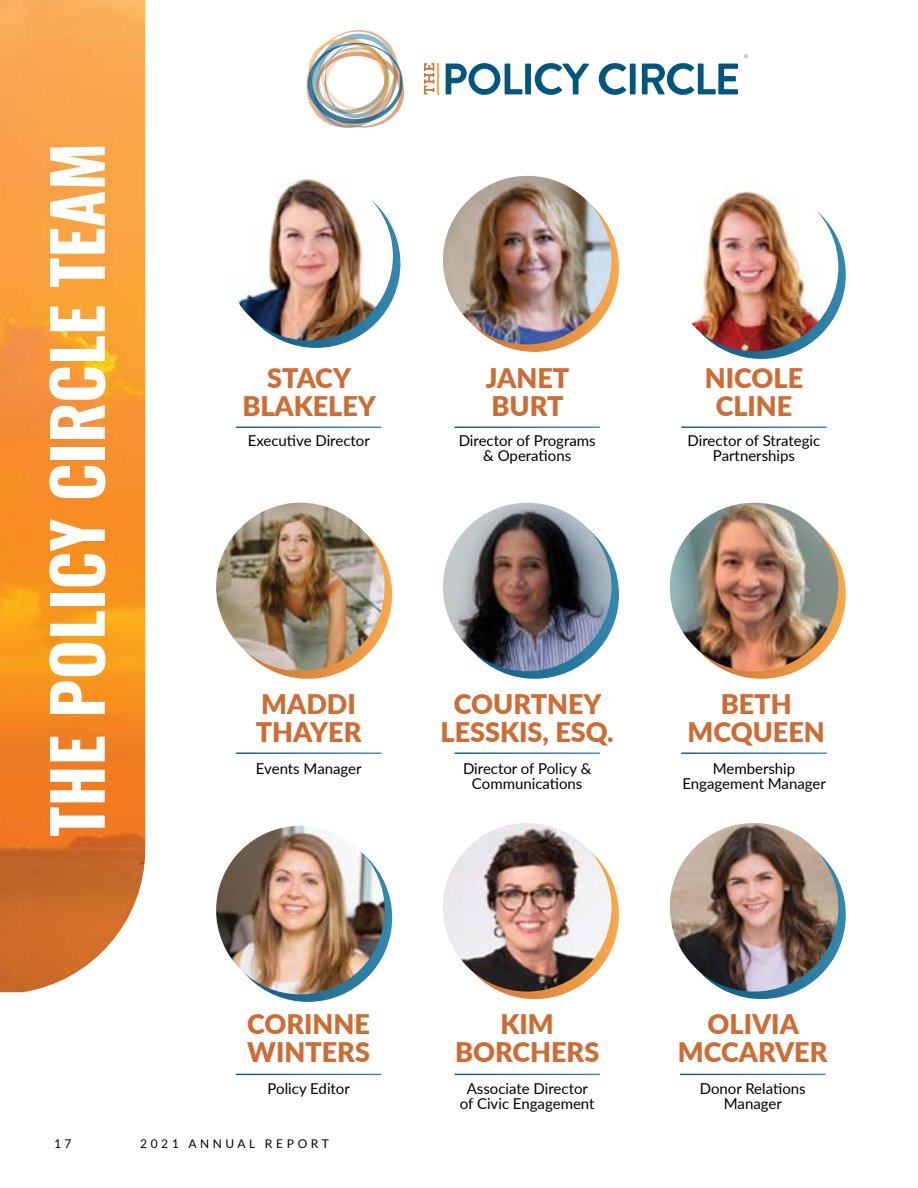
<style>
.page{position:relative;width:918px;height:1188px;background:#fff}
.page>*{position:absolute;margin:0;border:0;box-sizing:border-box;transform-origin:0 0}
.t1{font:700 67.5px "Oswald";color:#fff}
.t2{font:900 27px/27.5px "Lato";color:#cd6c33;text-align:center}
.t3{font:15px/15px "Lato";color:#000;text-align:center}
.t4{font:12px "Lato";letter-spacing:.3em;color:#000}
</style>
<div class="page">
<svg style="left:677px;top:831px;width:169px;height:168px"></svg>
<svg style="left:232px;top:179px;width:168px;height:169px"></svg>
<svg style="left:450px;top:183px;width:169px;height:169px"></svg>
<svg style="left:677px;top:190px;width:169px;height:169px"></svg>
<svg style="left:677px;top:510px;width:169px;height:169px"></svg>
<svg style="left:450px;top:510px;width:169px;height:169px"></svg>
<svg style="left:224px;top:510px;width:168px;height:169px"></svg>
<svg style="left:224px;top:833px;width:168px;height:169px"></svg>
<svg style="left:450px;top:831px;width:169px;height:168px"></svg>
<img style="left:443px;top:176px;width:169px;height:168px;border-radius:84px">
<img style="left:224px;top:172px;width:169px;height:168px;border-radius:84px">
<img style="left:670px;top:183px;width:168px;height:168px;border-radius:84px">
<img style="left:443px;top:503px;width:169px;height:168px;border-radius:84px">
<img style="left:216px;top:503px;width:169px;height:168px;border-radius:84px">
<img style="left:670px;top:503px;width:168px;height:168px;border-radius:84px">
<img style="left:443px;top:823px;width:169px;height:169px;border-radius:84px">
<img style="left:216px;top:826px;width:169px;height:168px;border-radius:84px">
<img style="left:670px;top:823px;width:168px;height:169px;border-radius:84px">
<svg style="left:424px;top:63px;width:10px;height:31px"></svg>
<hr style="left:437px;top:63px;width:2px;height:32px;background:#f9aa4c">
<svg style="left:446px;top:63px;width:76px;height:32px"></svg>
<div style="left:525px;top:64px;width:6px;height:30px;background:#00567e"></div>
<svg style="left:535px;top:63px;width:54px;height:32px"></svg>
<svg style="left:599px;top:63px;width:27px;height:32px"></svg>
<div style="left:630px;top:64px;width:6px;height:30px;background:#00567e"></div>
<svg style="left:642px;top:63px;width:96px;height:32px"></svg>
<img style="left:306px;top:30px;width:98px;height:98px">
<svg style="left:744px;top:54px;width:4px;height:4px"></svg>
<img style="left:0;top:0;width:145px;height:992px">
<h1 class="t1" style="left:42px;top:837px;width:695px;rotate:-90deg">THE POLICY CIRCLE TEAM</h1>
<h2 class="t2" style="left:242px;top:364px;width:135px">STACY<br>BLAKELEY</h2>
<p class="t3" style="left:248px;top:433px;width:124px">Executive Director</p>
<h2 class="t2" style="left:486px;top:364px;width:85px;text-align:left">JANET<br>BURT</h2>
<p class="t3" style="left:459px;top:433px;width:138px">Director of Programs &amp; Operations</p>
<h2 class="t2" style="left:705px;top:364px;width:100px">NICOLE<br>CLINE</h2>
<p class="t3" style="left:688px;top:433px;width:134px">Director of Strategic<br>Partnerships</p>
<h2 class="t2" style="left:256px;top:690px;width:107px;text-align:left">MADDI<br>THAYER</h2>
<p class="t3" style="left:256px;top:760px;width:107px">Events Manager</p>
<h2 class="t2" style="left:441px;top:690px;width:175px">COURTNEY<br>LESSKIS, ESQ.</h2>
<p class="t3" style="left:463px;top:760px;width:130px">Director of Policy &amp;<br>Communications</p>
<h2 class="t2" style="left:688px;top:690px;width:139px">BETH<br>MCQUEEN</h2>
<p class="t3" style="left:682px;top:760px;width:145px">Membership<br>Engagement Manager</p>
<h2 class="t2" style="left:247px;top:1009px;width:124px;text-align:left">CORINNE<br>WINTERS</h2>
<p class="t3" style="left:268px;top:1080px;width:84px">Policy Editor</p>
<p class="t4" style="left:54px;top:1136px;width:19px">1 7</p>
<p class="t4" style="left:140px;top:1136px;width:190px">2021 ANNUAL REPORT</p>
<h2 class="t2" style="left:455px;top:1009px;width:146px">KIM<br>BORCHERS</h2>
<p class="t3" style="left:460px;top:1080px;width:136px">Associate Director of Civic Engagement</p>
<h2 class="t2" style="left:678px;top:1009px;width:151px">OLIVIA<br>MCCARVER</h2>
<p class="t3" style="left:700px;top:1080px;width:108px">Donor Relations<br>Manager</p>
</div>
